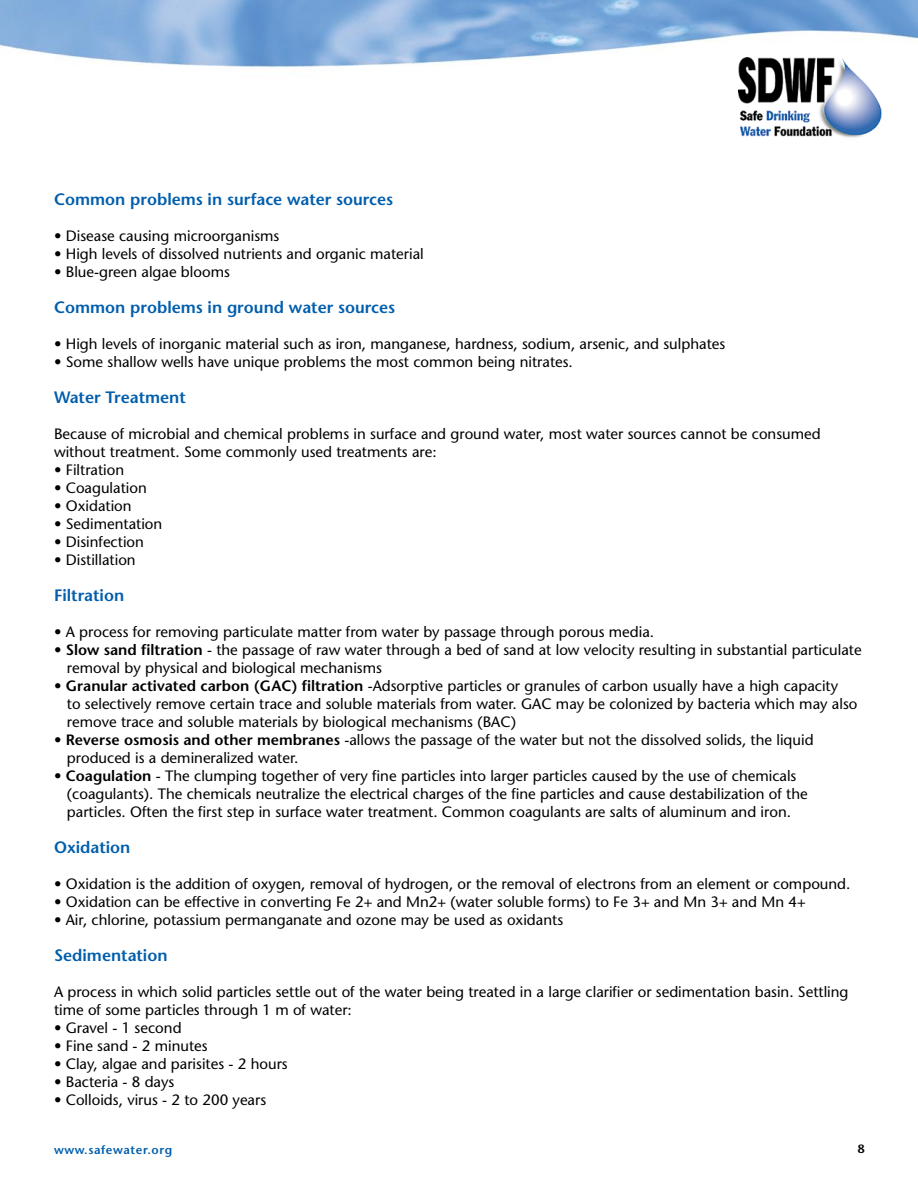
<style>
.page{position:relative;width:918px;height:1188px;background:#fff}
.page>*{position:absolute;margin:0;border:0;box-sizing:border-box;transform-origin:0 0}
.t1{font:600 16.5px "Stone Sans";color:#005ead}
.t2{font:15px/18px "Stone Sans";color:#000}
.t3{font:600 12px "Stone Sans";letter-spacing:.05em;color:#005ead}
.s1{font-weight:600}
</style>
<div class="page">
<img style="left:0;top:0;width:918px;height:68px">
<img style="left:738px;top:58px;width:146px;height:80px">
<p class="t1" style="left:54px;top:189px;width:341px">Common problems in surface water sources</p>
<p class="t2" style="left:54px;top:227px;width:227px">• Disease causing microorganisms</p>
<p class="t2" style="left:54px;top:245px;width:371px">• High levels of dissolved nutrients and organic material</p>
<p class="t2" style="left:54px;top:263px;width:177px">• Blue-green algae blooms</p>
<p class="t1" style="left:54px;top:297px;width:343px">Common problems in ground water sources</p>
<p class="t2" style="left:54px;top:335px;width:673px">• High levels of inorganic material such as iron, manganese, hardness, sodium, arsenic, and sulphates</p>
<p class="t2" style="left:54px;top:353px;width:520px">• Some shallow wells have unique problems the most common being nitrates.</p>
<p class="t1" style="left:54px;top:387px;width:133px">Water Treatment</p>
<p class="t2" style="left:54px;top:425px;width:768px">Because of microbial and chemical problems in surface and ground water, most water sources cannot be consumed without treatment. Some commonly used treatments are:</p>
<p class="t2" style="left:54px;top:461px;width:72px">• Filtration</p>
<p class="t2" style="left:54px;top:479px;width:94px">• Coagulation</p>
<p class="t2" style="left:54px;top:497px;width:79px">• Oxidation</p>
<p class="t2" style="left:54px;top:515px;width:110px">• Sedimentation</p>
<p class="t2" style="left:54px;top:533px;width:91px">• Disinfection</p>
<p class="t2" style="left:54px;top:551px;width:83px">• Distillation</p>
<p class="t1" style="left:54px;top:585px;width:72px">Filtration</p>
<p class="t2" style="left:54px;top:623px;width:602px">• A process for removing particulate matter from water by passage through porous media.</p>
<p class="t2" style="left:67px;top:641px;width:796px;text-indent:-13px">• <span class="s1">Slow sand filtration</span> - the passage of raw water through a bed of sand at low velocity resulting in substantial particulate removal by physical and biological mechanisms</p>
<p class="t2" style="left:67px;top:677px;width:792px;text-indent:-13px">• <span class="s1">Granular activated carbon (GAC) filtration</span> -Adsorptive particles or granules of carbon usually have a high capacity<br>to selectively remove certain trace and soluble materials from water. GAC may be colonized by bacteria which may also remove trace and soluble materials by biological mechanisms (BAC)</p>
<p class="t2" style="left:67px;top:731px;width:748px;text-indent:-13px">• <span class="s1">Reverse osmosis and other membranes</span> -allows the passage of the water but not the dissolved solids, the liquid produced is a demineralized water.</p>
<p class="t2" style="left:67px;top:767px;width:742px;text-indent:-13px">• <span class="s1">Coagulation</span> - The clumping together of very fine particles into larger particles caused by the use of chemicals (coagulants). The chemicals neutralize the electrical charges of the fine particles and cause destabilization of the particles. Often the first step in surface water treatment. Common coagulants are salts of aluminum and iron.</p>
<p class="t1" style="left:54px;top:837px;width:78px">Oxidation</p>
<p class="t2" style="left:54px;top:875px;width:798px">• Oxidation is the addition of oxygen, removal of hydrogen, or the removal of electrons from an element or compound.</p>
<p class="t2" style="left:54px;top:893px;width:753px">• Oxidation can be effective in converting Fe 2+ and Mn2+ (water soluble forms) to Fe 3+ and Mn 3+ and Mn 4+</p>
<p class="t2" style="left:54px;top:911px;width:511px">• Air, chlorine, potassium permanganate and ozone may be used as oxidants</p>
<p class="t1" style="left:54px;top:945px;width:115px">Sedimentation</p>
<p class="t2" style="left:54px;top:983px;width:796px">A process in which solid particles settle out of the water being treated in a large clarifier or sedimentation basin. Settling time of some particles through 1 m of water:</p>
<p class="t2" style="left:54px;top:1019px;width:129px">• Gravel - 1 second</p>
<p class="t2" style="left:54px;top:1037px;width:155px">• Fine sand - 2 minutes</p>
<p class="t2" style="left:54px;top:1055px;width:235px">• Clay, algae and parisites - 2 hours</p>
<p class="t2" style="left:54px;top:1073px;width:122px">• Bacteria - 8 days</p>
<p class="t2" style="left:54px;top:1091px;width:214px">• Colloids, virus - 2 to 200 years</p>
<p class="t3" style="left:54px;top:1142px;width:120px">www.safewater.org</p>
</div>
